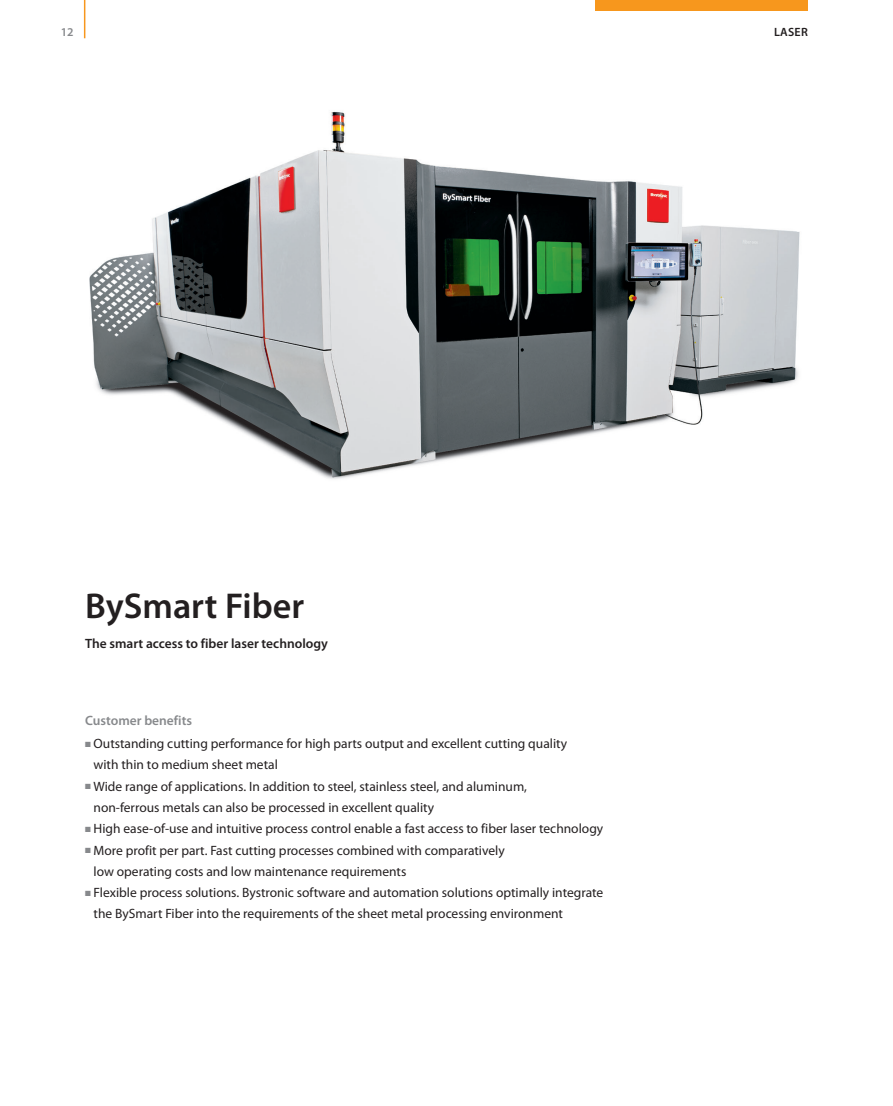
<style>
.page{position:relative;width:893px;height:1106px;background:#fff}
.page>*{position:absolute;margin:0;border:0;box-sizing:border-box;transform-origin:0 0}
.t1{font:600 36px "Myriad Pro";color:#231f20}
.t2{font:13.5px/21px "Myriad Pro";color:#231f20}
.t3{font:600 13.5px "Myriad Pro";color:#231f20}
.t4{font:600 13.5px "Myriad Pro";color:#87898c}
.t5{font:600 12px "Myriad Pro";letter-spacing:.02em;color:#231f20}
.t6{font:600 12px "Myriad Pro";color:#87898c}
.s1{color:#87898c}
</style>
<div class="page">
<hr style="left:84px;top:0;width:1px;height:38px;background:#f7971d">
<div style="left:595px;top:0;width:213px;height:11px;background:#f7971d"></div>
<img style="left:89px;top:111px;width:711px;height:368px">
<p class="t6" style="left:61px;top:24px;width:14px">12</p>
<p class="t5" style="left:774px;top:24px;width:35px">LASER</p>
<h1 class="t1" style="left:85px;top:583px;width:221px">BySmart Fiber</h1>
<p class="t3" style="left:85px;top:634px;width:244px">The smart access to fiber laser technology</p>
<p class="t4" style="left:85px;top:711px;width:109px">Customer benefits</p>
<p class="t2" style="left:94px;top:733px;width:475px;text-indent:-9px"><span class="s1">■</span> Outstanding cutting performance for high parts output and excellent cutting quality with thin to medium sheet metal</p>
<p class="t2" style="left:94px;top:775px;width:435px;text-indent:-9px"><span class="s1">■</span> Wide range of applications. In addition to steel, stainless steel, and aluminum, non-ferrous metals can also be processed in excellent quality</p>
<p class="t2" style="left:85px;top:818px;width:520px"><span class="s1">■</span> High ease-of-use and intuitive process control enable a fast access to fiber laser technology</p>
<p class="t2" style="left:94px;top:839px;width:413px;text-indent:-9px"><span class="s1">■</span> More profit per part. Fast cutting processes combined with comparatively low operating costs and low maintenance requirements</p>
<p class="t2" style="left:94px;top:881px;width:511px;text-indent:-9px"><span class="s1">■</span> Flexible process solutions. Bystronic software and automation solutions optimally integrate the BySmart Fiber into the requirements of the sheet metal processing environment</p>
</div>
